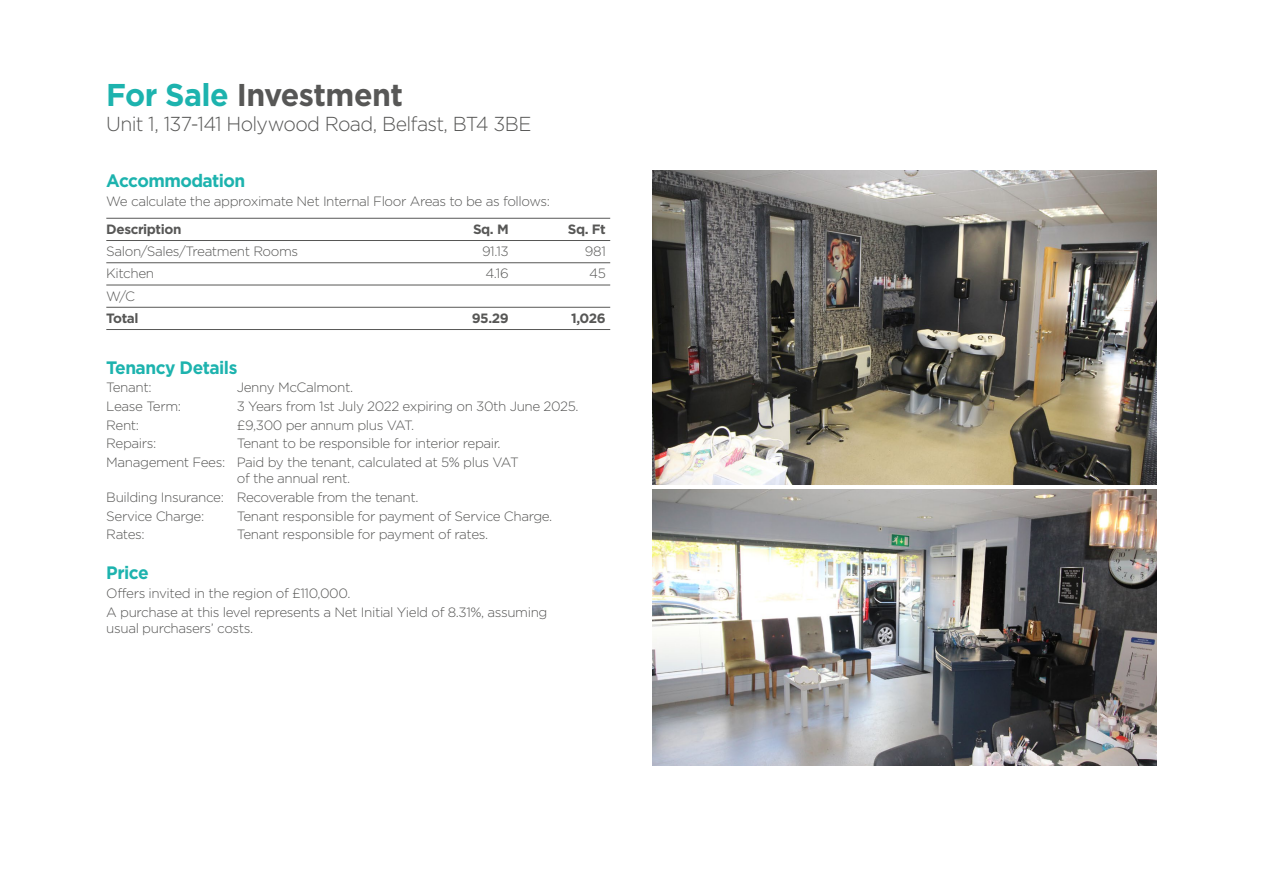
<style>
.page{position:relative;width:1263px;height:893px;background:#fff}
.page>*{position:absolute;margin:0;border:0;box-sizing:border-box;transform-origin:0 0}
.t1{font:700 31.5px "Gotham";letter-spacing:-.02em;color:#575756;scale:.96 1}
.t2{font:300 20.25px "Gotham";letter-spacing:-.035em;color:#575756}
.t3{font:700 18px "Gotham";letter-spacing:-.03em;color:#1db3ae;scale:.96 1}
.t4{font:300 13.5px/18.6px "Gotham HTF";letter-spacing:-.03em;color:#575756}
.t5{font:300 13.5px/18.6px "Gotham";letter-spacing:-.03em;color:#575756}
.t6{font:700 13.5px "Gotham";letter-spacing:-.03em;color:#575756}
.s1{color:#1db3ae}
</style>
<div class="page">
<hr style="left:106px;top:218px;width:504px;height:1px;background:#575756">
<hr style="left:106px;top:240px;width:504px;height:1px;background:#575756">
<hr style="left:106px;top:262px;width:504px;height:1px;background:#575756">
<hr style="left:106px;top:285px;width:504px;height:1px;background:#575756">
<hr style="left:106px;top:307px;width:504px;height:1px;background:#575756">
<hr style="left:106px;top:329px;width:504px;height:1px;background:#575756">
<img style="left:653px;top:170px;width:504px;height:315px">
<img style="left:653px;top:489px;width:504px;height:276px">
<h1 class="t1" style="left:106px;top:77px;width:311px"><span class="s1">For Sale</span> Investment</h1>
<h2 class="t2" style="left:106px;top:113px;width:427px">Unit 1, 137-141 Holywood Road, Belfast, BT4 3BE</h2>
<h3 class="t3" style="left:106px;top:170px;width:146px">Accommodation</h3>
<p class="t5" style="left:106px;top:191px;width:445px">We calculate the approximate Net Internal Floor Areas to be as follows:</p>
<p class="t6" style="left:106px;top:221px;width:77px">Description</p>
<p class="t6" style="left:473px;top:221px;width:37px">Sq. M</p>
<p class="t6" style="left:568px;top:221px;width:40px">Sq. Ft</p>
<p class="t5" style="left:106px;top:242px;width:193px">Salon/Sales/Treatment Rooms</p>
<p class="t5" style="left:482px;top:242px;width:28px">91.13</p>
<p class="t5" style="left:585px;top:242px;width:22px">981</p>
<p class="t5" style="left:106px;top:264px;width:49px">Kitchen</p>
<p class="t5" style="left:485px;top:264px;width:25px">4.16</p>
<p class="t5" style="left:589px;top:264px;width:18px">45</p>
<p class="t5" style="left:106px;top:286px;width:30px">W/C</p>
<p class="t6" style="left:106px;top:310px;width:34px">Total</p>
<p class="t6" style="left:472px;top:310px;width:38px">95.29</p>
<p class="t6" style="left:571px;top:310px;width:36px">1,026</p>
<h3 class="t3" style="left:106px;top:357px;width:138px">Tenancy Details</h3>
<p class="t4" style="left:106px;top:378px;width:47px">Tenant:</p>
<p class="t4" style="left:237px;top:378px;width:118px">Jenny McCalmont.</p>
<p class="t4" style="left:106px;top:397px;width:76px">Lease Term:</p>
<p class="t4" style="left:237px;top:397px;width:343px">3 Years from 1st July 2022 expiring on 30th June 2025.</p>
<p class="t4" style="left:106px;top:415px;width:34px">Rent:</p>
<p class="t4" style="left:237px;top:415px;width:179px">£9,300 per annum plus VAT.</p>
<p class="t4" style="left:106px;top:434px;width:52px">Repairs:</p>
<p class="t4" style="left:106px;top:434px;width:414px;text-indent:131px">Tenant to be responsible for interior repair.<br>Management Fees: Paid by the tenant, calculated at 5% plus VAT</p>
<p class="t4" style="left:106px;top:469px;width:314px;text-indent:131px">of the annual rent.<br>Building Insurance: Recoverable from the tenant.<br>Service Charge:</p>
<p class="t4" style="left:237px;top:506px;width:317px">Tenant responsible for payment of Service Charge.</p>
<p class="t4" style="left:106px;top:525px;width:40px">Rates:</p>
<p class="t4" style="left:237px;top:525px;width:253px">Tenant responsible for payment of rates.</p>
<h3 class="t3" style="left:106px;top:563px;width:46px">Price</h3>
<p class="t5" style="left:106px;top:584px;width:443px">Offers invited in the region of £110,000.<br>A purchase at this level represents a Net Initial Yield of 8.31%, assuming</p>
<p class="t5" style="left:106px;top:619px;width:148px">usual purchasers’ costs.</p>
</div>
